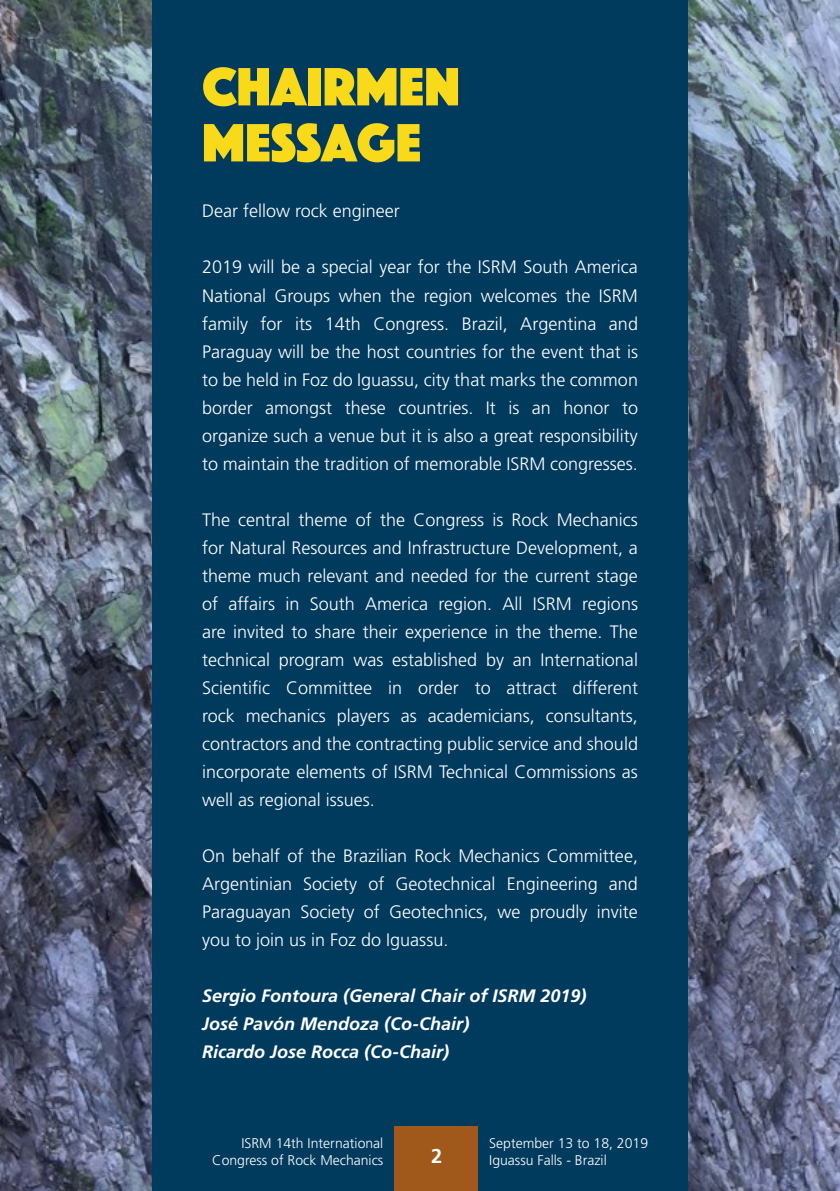
<style>
.page{position:relative;width:840px;height:1191px;background:#fff}
.page>*{position:absolute;margin:0;border:0;box-sizing:border-box;transform-origin:0 0}
.t1{font:56px/56px "Phosphate Solid";color:#f9da1b}
.t2{font:700 20px "Frutiger LT Std";color:#fff}
.t3{font:300 18px/28px "Frutiger LT Std";color:#fff;text-align:justify}
.t4{font:italic 700 18px/28px "Frutiger LT Std";color:#fff}
.t5{font:300 14px/16.8px "Frutiger LT Std";color:#fff;text-align:right}
</style>
<div class="page">
<div style="left:151px;top:0;width:537px;height:1191px;background:#003a5d"></div>
<img style="left:688px;top:0;width:151px;height:1191px">
<img style="left:0;top:0;width:151px;height:1191px">
<div style="left:394px;top:1125px;width:83px;height:66px;background:#a0581b"></div>
<h1 class="t1" style="left:202px;top:56px;width:259px">CHAIRMEN<br>MESSAGE</h1>
<p class="t3" style="left:202px;top:197px;width:199px">Dear fellow rock engineer</p>
<p class="t3" style="left:202px;top:253px;width:437px">2019 will be a special year for the ISRM South America National Groups when the region welcomes the ISRM family for its 14th Congress. Brazil, Argentina and Paraguay will be the host countries for the event that is to be held in Foz do Iguassu, city that marks the common border amongst these countries. It is an honor to organize such a venue but it is also a great responsibility to maintain the tradition of memorable ISRM congresses.</p>
<p class="t3" style="left:202px;top:505px;width:437px">The central theme of the Congress is Rock Mechanics for Natural Resources and Infrastructure Development, a theme much relevant and needed for the current stage of affairs in South America region. All ISRM regions are invited to share their experience in the theme. The technical program was established by an International Scientific Committee in order to attract different rock mechanics players as academicians, consultants, contractors and the contracting public service and should incorporate elements of ISRM Technical Commissions as well as regional issues.</p>
<p class="t3" style="left:202px;top:842px;width:437px">On behalf of the Brazilian Rock Mechanics Committee, Argentinian Society of Geotechnical Engineering and Paraguayan Society of Geotechnics, we proudly invite you to join us in Foz do Iguassu.</p>
<p class="t4" style="left:202px;top:981px;width:386px">Sergio Fontoura (General Chair of ISRM 2019)<br>José Pavón Mendoza (Co-Chair)<br>Ricardo Jose Rocca (Co-Chair)</p>
<p class="t5" style="left:212px;top:1134px;width:172px">ISRM 14th International<br>Congress of Rock Mechanics</p>
<p class="t5" style="left:489px;top:1134px;width:160px;text-align:left">September 13 to 18, 2019<br>Iguassu Falls - Brazil</p>
<p class="t2" style="left:431px;top:1144px;width:13px">2</p>
</div>
